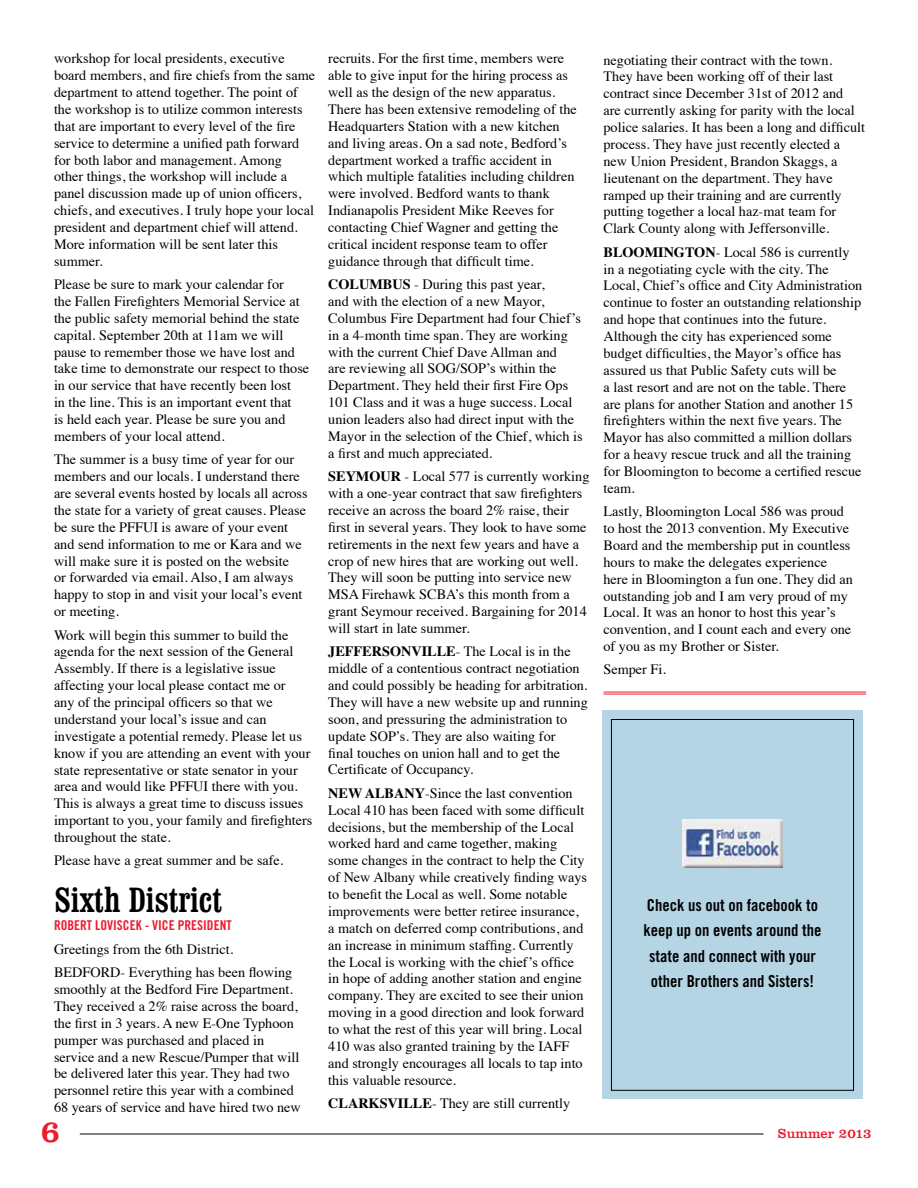
<style>
.page{position:relative;width:918px;height:1188px;background:#fff}
.page>*{position:absolute;margin:0;border:0;box-sizing:border-box;transform-origin:0 0}
.t1{font:condensed 36px "Clarendon BT";color:#000}
.t2{font:31.5px "Clarendon BT";color:#ed1c2e}
.t3{font:16.5px/25.5px "Trade Gothic Bold Cond Twenty";color:#000;text-align:center}
.t4{font:15px "Trade Gothic Bold Cond Twenty";color:#6d6e71}
.t5{font:14.25px/16.8px "Times";color:#000}
.t6{font:13.5px "Trade Gothic Bold Cond Twenty";color:#ed1c2e}
.t7{font:13.5px "Clarendon BT";color:#ed1c2e}
.s1{font-weight:700}
</style>
<div class="page">
<hr style="left:80px;top:1134px;width:683px;height:1px;background:#000">
<hr style="left:604px;top:692px;width:262px;height:1px;background:#ed1c2e">
<hr style="left:604px;top:694px;width:262px;height:1px;background:#ed1c2e">
<div style="left:602px;top:711px;width:261px;height:388px;background:#b5d5e5"></div>
<div style="left:611px;top:719px;width:243px;height:372px;border:1px solid #000"></div>
<img style="left:683px;top:819px;width:99px;height:49px">
<p class="t5" style="left:54px;top:49px;width:263px">workshop for local presidents, executive board members, and fire chiefs from the same department to attend together. The point of the workshop is to utilize common interests that are important to every level of the fire service to determine a unified path forward for both labor and management. Among<br>other things, the workshop will include a panel discussion made up of union officers, chiefs, and executives. I truly hope your local president and department chief will attend.<br>More information will be sent later this summer.</p>
<p class="t5" style="left:54px;top:275px;width:257px">Please be sure to mark your calendar for<br>the Fallen Firefighters Memorial Service at the public safety memorial behind the state capital. September 20th at 11am we will pause to remember those we have lost and take time to demonstrate our respect to those in our service that have recently been lost<br>in the line. This is an important event that<br>is held each year. Please be sure you and members of your local attend.</p>
<p class="t5" style="left:54px;top:450px;width:255px">The summer is a busy time of year for our members and our locals. I understand there are several events hosted by locals all across the state for a variety of great causes. Please be sure the PFFUI is aware of your event and send information to me or Kara and we will make sure it is posted on the website<br>or forwarded via email. Also, I am always happy to stop in and visit your local’s event or meeting.</p>
<p class="t5" style="left:54px;top:625px;width:260px">Work will begin this summer to build the agenda for the next session of the General Assembly. If there is a legislative issue affecting your local please contact me or<br>any of the principal officers so that we understand your local’s issue and can investigate a potential remedy. Please let us know if you are attending an event with your state representative or state senator in your area and would like PFFUI there with you.<br>This is always a great time to discuss issues important to you, your family and firefighters throughout the state.</p>
<p class="t5" style="left:54px;top:851px;width:231px">Please have a great summer and be safe.</p>
<h1 class="t1" style="left:54px;top:878px;width:170px">Sixth District</h1>
<p class="t6" style="left:54px;top:917px;width:179px">ROBERT LOVISCEK - VICE PRESIDENT</p>
<p class="t5" style="left:54px;top:936px;width:240px;line-height:23.4px">Greetings from the 6th District.<br>BEDFORD- Everything has been flowing</p>
<p class="t5" style="left:54px;top:980px;width:248px">smoothly at the Bedford Fire Department.<br>They received a 2% raise across the board, the first in 3 years. A new E-One Typhoon pumper was purchased and placed in service and a new Rescue/Pumper that will be delivered later this year. They had two personnel retire this year with a combined 68 years of service and have hired two new</p>
<p class="t5" style="left:328px;top:49px;width:250px">recruits. For the first time, members were able to give input for the hiring process as well as the design of the new apparatus.<br>There has been extensive remodeling of the Headquarters Station with a new kitchen and living areas. On a sad note, Bedford’s department worked a traffic accident in which multiple fatalities including children were involved. Bedford wants to thank Indianapolis President Mike Reeves for contacting Chief Wagner and getting the critical incident response team to offer guidance through that difficult time.</p>
<p class="t5" style="left:328px;top:275px;width:256px"><span class="s1">COLUMBUS</span> - During this past year,<br>and with the election of a new Mayor, Columbus Fire Department had four Chief’s in a 4-month time span. They are working with the current Chief Dave Allman and<br>are reviewing all SOG/SOP’s within the Department. They held their first Fire Ops 101 Class and it was a huge success. Local union leaders also had direct input with the Mayor in the selection of the Chief, which is a first and much appreciated.</p>
<p class="t5" style="left:328px;top:467px;width:263px"><span class="s1">SEYMOUR</span> - Local 577 is currently working with a one-year contract that saw firefighters receive an across the board 2% raise, their first in several years. They look to have some retirements in the next few years and have a crop of new hires that are working out well.<br>They will soon be putting into service new MSA Firehawk SCBA’s this month from a grant Seymour received. Bargaining for 2014 will start in late summer.</p>
<p class="t5" style="left:328px;top:642px;width:261px"><span class="s1">JEFFERSONVILLE</span>- The Local is in the middle of a contentious contract negotiation and could possibly be heading for arbitration.<br>They will have a new website up and running soon, and pressuring the administration to update SOP’s. They are also waiting for<br>final touches on union hall and to get the Certificate of Occupancy.</p>
<p class="t5" style="left:328px;top:783px;width:260px"><span class="s1">NEW ALBANY</span>-Since the last convention Local 410 has been faced with some difficult decisions, but the membership of the Local worked hard and came together, making some changes in the contract to help the City of New Albany while creatively finding ways to benefit the Local as well. Some notable improvements were better retiree insurance, a match on deferred comp contributions, and an increase in minimum staffing. Currently the Local is working with the chief’s office in hope of adding another station and engine company. They are excited to see their union moving in a good direction and look forward to what the rest of this year will bring. Local 410 was also granted training by the IAFF and strongly encourages all locals to tap into this valuable resource.</p>
<p class="t5" style="left:328px;top:1094px;width:243px"><span class="s1">CLARKSVILLE</span>- They are still currently</p>
<p class="t5" style="left:604px;top:50px;width:263px">negotiating their contract with the town.<br>They have been working off of their last contract since December 31st of 2012 and<br>are currently asking for parity with the local police salaries. It has been a long and difficult process. They have just recently elected a new Union President, Brandon Skaggs, a lieutenant on the department. They have ramped up their training and are currently putting together a local haz-mat team for Clark County along with Jeffersonville.</p>
<p class="t5" style="left:604px;top:242px;width:260px"><span class="s1">BLOOMINGTON</span>- Local 586 is currently in a negotiating cycle with the city. The Local, Chief’s office and City Administration continue to foster an outstanding relationship and hope that continues into the future.<br>Although the city has experienced some budget difficulties, the Mayor’s office has assured us that Public Safety cuts will be<br>a last resort and are not on the table. There are plans for another Station and another 15 firefighters within the next five years. The Mayor has also committed a million dollars for a heavy rescue truck and all the training for Bloomington to become a certified rescue team.</p>
<p class="t5" style="left:604px;top:502px;width:251px">Lastly, Bloomington Local 586 was proud to host the 2013 convention. My Executive Board and the membership put in countless hours to make the delegates experience here in Bloomington a fun one. They did an outstanding job and I am very proud of my Local. It was an honor to host this year’s convention, and I count each and every one of you as my Brother or Sister.</p>
<p class="t5" style="left:604px;top:659px;width:64px">Semper Fi.</p>
<p class="t3" style="left:644px;top:892px;width:179px">Check us out on facebook to keep up on events around the state and connect with your other Brothers and Sisters!</p>
<p class="t4" style="left:731px;top:943px;width:5px">.</p>
<h2 class="t2" style="left:40px;top:1112px;width:21px">6</h2>
<p class="t7" style="left:778px;top:1125px;width:95px">Summer 2013</p>
</div>
